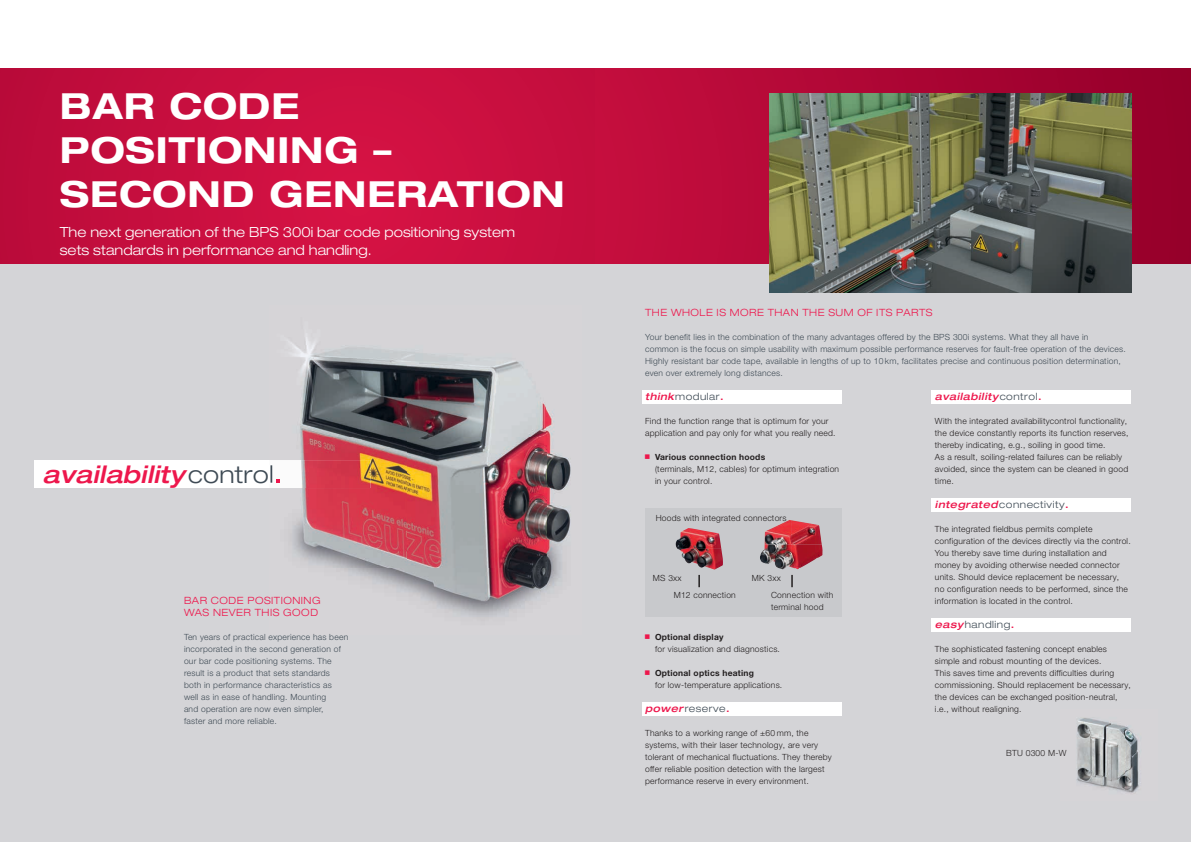
<style>
.page{position:relative;width:1191px;height:842px;background:#fff}
.page>*{position:absolute;margin:0;border:0;box-sizing:border-box;transform-origin:0 0}
.t1{font:700 expanded 36px/44px "Helvetica Neue LT Pro";letter-spacing:.025em;color:#fff}
.t2{font:italic 500 expanded 24.1px "Helvetica Neue LT Pro";letter-spacing:.01em;color:#ed174c}
.t3{font:300 expanded 14px/18px "Helvetica Neue LT Pro";color:#fff}
.t4{font:300 expanded 10px/12px "Helvetica Neue LT Pro";letter-spacing:.05em;color:#ed174c}
.t5{font:300 expanded 10px "Helvetica Neue LT Pro";letter-spacing:.05em;color:#3f4b55}
.t6{font:italic 500 expanded 10px "Helvetica Neue LT Pro";letter-spacing:.05em;color:#ed174c}
.t7{font:300 8.5px/12px "Helvetica Neue LT Pro";letter-spacing:.025em;color:#231f20}
.t8{font:300 8.5px/12px "Helvetica Neue LT Pro";letter-spacing:.025em;color:#3f4b55}
.t9{font:700 8.5px "Helvetica Neue LT Pro";letter-spacing:.025em;color:#231f20}
.s1{font-weight:300;font-style:normal;color:#3f4b55}
.s2{font-style:normal}
.s3{font-weight:500;font-style:italic;color:#ed174c}
.s4{font-weight:500;color:#ed174c}
</style>
<div class="page">
<div style="left:0;top:264px;width:1191px;height:578px;background:#d4d4d7"></div>
<div style="left:0;top:68px;width:595px;height:196px;background:linear-gradient(to right,#c20d3d,#d01142)"></div>
<div style="left:595px;top:68px;width:596px;height:196px;background:linear-gradient(to right,#c60e3e,#94002a)"></div>
<div style="left:34px;top:460px;width:336px;height:28px;background:#fff"></div>
<img style="left:769px;top:94px;width:362px;height:198px">
<img style="left:287px;top:333px;width:284px;height:285px">
<img style="left:272px;top:460px;width:98px;height:28px">
<img style="left:270px;top:465px;width:2px;height:18px">
<svg style="left:276px;top:479px;width:4px;height:4px"></svg>
<div style="left:645px;top:508px;width:196px;height:108px;background:#c8c9cc"></div>
<img style="left:675px;top:528px;width:46px;height:21px">
<img style="left:678px;top:549px;width:45px;height:21px">
<img style="left:764px;top:520px;width:58px;height:25px">
<img style="left:760px;top:545px;width:62px;height:24px">
<img style="left:1076px;top:718px;width:63px;height:75px">
<div style="left:641px;top:390px;width:200px;height:13px;background:#fff"></div>
<div style="left:641px;top:703px;width:200px;height:13px;background:#fff"></div>
<div style="left:931px;top:390px;width:200px;height:13px;background:#fff"></div>
<div style="left:931px;top:498px;width:200px;height:14px;background:#fff"></div>
<div style="left:931px;top:618px;width:200px;height:14px;background:#fff"></div>
<svg style="left:698px;top:575px;width:2px;height:12px"></svg>
<svg style="left:791px;top:575px;width:1px;height:12px"></svg>
<h1 class="t1" style="left:60px;top:83px;width:506px">BAR CODE<br>POSITIONING –<br>SECOND GENERATION</h1>
<h3 class="t3" style="left:60px;top:223px;width:457px">The next generation of the BPS 300i bar code positioning system sets standards in performance and handling.</h3>
<h2 class="t2" style="left:42px;top:459px;width:241px">availability<span class="s1">control</span><span class="s2">.</span></h2>
<p class="t4" style="left:184px;top:594px;width:138px">BAR CODE POSITIONING<br>WAS NEVER THIS GOOD</p>
<p class="t8" style="left:184px;top:631px;width:166px">Ten years of practical experience has been incorporated in the second generation of our bar code positioning systems. The result is a product that sets standards both in performance characteristics as well as in ease of handling. Mounting<br>and operation are now even simpler,<br>faster and more reliable.</p>
<p class="t4" style="left:645px;top:306px;width:289px">THE WHOLE IS MORE THAN THE SUM OF ITS PARTS</p>
<p class="t8" style="left:645px;top:331px;width:482px">Your benefit lies in the combination of the many advantages offered by the BPS 300i systems. What they all have in<br>common is the focus on simple usability with maximum possible performance reserves for fault-free operation of the devices.<br>Highly resistant bar code tape, available in lengths of up to 10 km, facilitates precise and continuous position determination, even over extremely long distances.</p>
<p class="t5" style="left:645px;top:390px;width:80px"><span class="s3">think</span>modular<span class="s4">.</span></p>
<p class="t7" style="left:645px;top:415px;width:192px">Find the function range that is optimum for your application and pay only for what you really need.</p>
<p class="t9" style="left:655px;top:452px;width:112px">Various connection hoods</p>
<p class="t7" style="left:655px;top:463px;width:186px">(terminals, M12, cables) for optimum integration in your control.</p>
<p class="t7" style="left:656px;top:512px;width:132px">Hoods with integrated connectors</p>
<p class="t7" style="left:653px;top:572px;width:30px">MS 3xx</p>
<p class="t7" style="left:752px;top:572px;width:30px">MK 3xx</p>
<p class="t7" style="left:673px;top:589px;width:64px">M12 connection</p>
<p class="t7" style="left:771px;top:589px;width:64px">Connection with terminal hood</p>
<p class="t9" style="left:655px;top:632px;width:70px">Optional display</p>
<p class="t7" style="left:655px;top:643px;width:126px">for visualization and diagnostics.</p>
<p class="t9" style="left:655px;top:668px;width:100px">Optional optics heating</p>
<p class="t7" style="left:655px;top:679px;width:129px">for low-temperature applications.</p>
<p class="t5" style="left:645px;top:702px;width:86px"><span class="s3">power</span>reserve<span class="s4">.</span></p>
<p class="t7" style="left:645px;top:727px;width:188px">Thanks to a working range of ±60 mm, the systems, with their laser technology, are very tolerant of mechanical fluctuations. They thereby offer reliable position detection with the largest performance reserve in every environment.</p>
<p class="t6" style="left:935px;top:390px;width:108px">availability<span class="s1">control</span><span class="s2">.</span></p>
<p class="t7" style="left:935px;top:415px;width:195px">With the integrated availabilitycontrol functionality, the device constantly reports its function reserves, thereby indicating, e.g., soiling in good time.<br>As a result, soiling-related failures can be reliably avoided, since the system can be cleaned in good time.</p>
<p class="t5" style="left:935px;top:498px;width:135px"><span class="s3">integrated</span>connectivity<span class="s4">.</span></p>
<p class="t7" style="left:935px;top:523px;width:197px">The integrated fieldbus permits complete configuration of the devices directly via the control.<br>You thereby save time during installation and money by avoiding otherwise needed connector units. Should device replacement be necessary,<br>no configuration needs to be performed, since the information is located in the control.</p>
<p class="t5" style="left:935px;top:618px;width:81px"><span class="s3">easy</span>handling<span class="s4">.</span></p>
<p class="t7" style="left:935px;top:643px;width:197px">The sophisticated fastening concept enables simple and robust mounting of the devices.<br>This saves time and prevents difficulties during commissioning. Should replacement be necessary, the devices can be exchanged position-neutral, i.e., without realigning.</p>
<p class="t7" style="left:1006px;top:746px;width:62px">BTU 0300 M-W</p>
</div>
